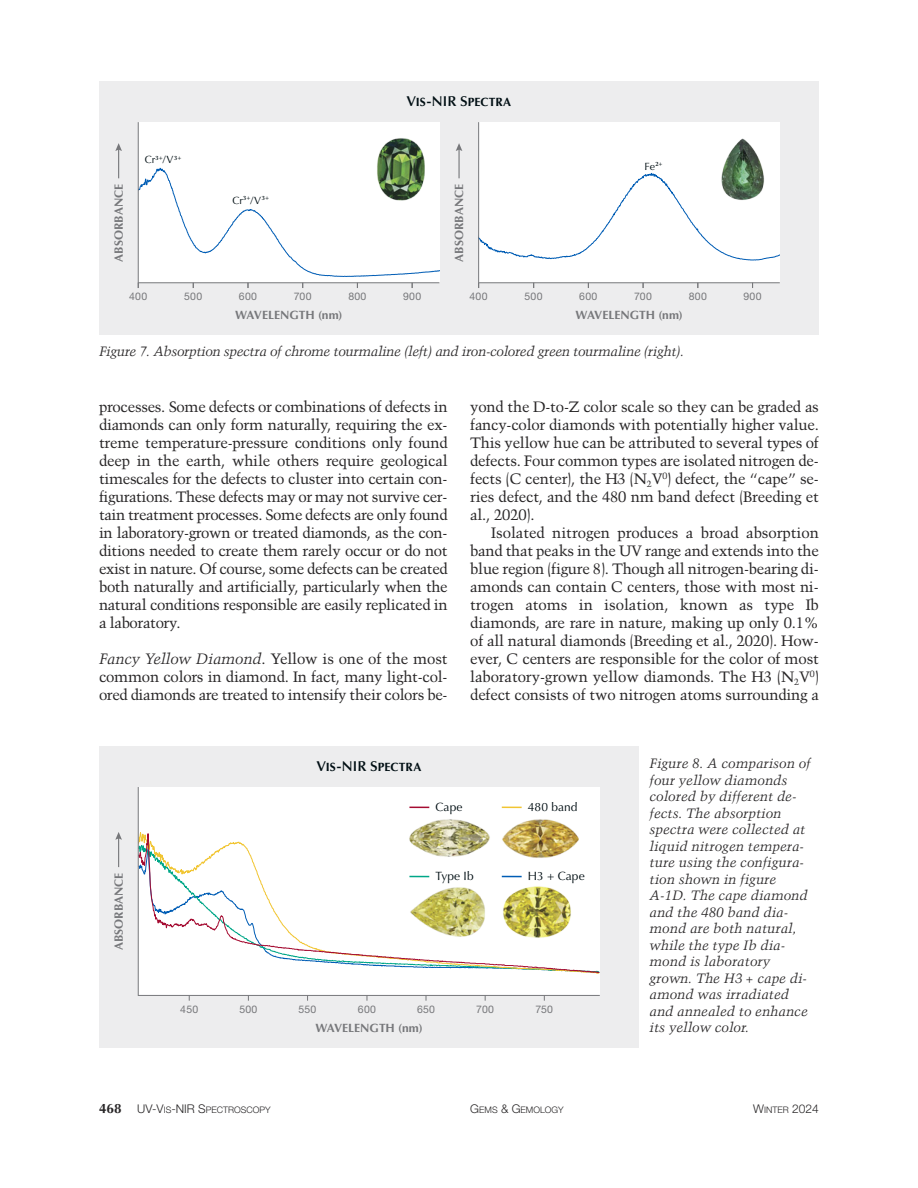
<style>
.page{position:relative;width:918px;height:1188px;background:#fff}
.page>*{position:absolute;margin:0;border:0;box-sizing:border-box;transform-origin:0 0}
.t1{font:15px/18px "Trump Mediaeval LT Std";letter-spacing:-.015em;color:#272526;text-align:justify}
.t2{font:italic 13.5px/16.5px "Trump Mediaeval LT Std";color:#272526}
.t3{font:italic 13.5px "Trump Mediaeval LT Std";letter-spacing:-.025em;color:#272526}
.t4{font:700 13.5px "Optima LT Std";color:#272526}
.t5{font:700 12px "Optima LT Std";letter-spacing:.005em;color:#76777a}
.t6{font:700 12px "Optima LT Std";letter-spacing:.01em;color:#000e13}
.t7{font:12px "Optima LT Std";letter-spacing:.005em;color:#000e13}
.t8{font:300 12px "Helvetica Neue LT Std";color:#272526}
.t9{font:10.5px "Helvetica Neue LT Std";letter-spacing:.03em;color:#76777a}
.t10{font:10.5px "Optima LT Std";color:#000e13}
.t11{font:300 9px "Helvetica Neue LT Std";color:#272526}
.s1{font-family:"Optima LT Pro";font-weight:600;font-size:14.25px}
.s2{font-style:italic}
.s3{font-size:12px}
.s4{font-size:9px}
</style>
<div class="page">
<div style="left:99px;top:746px;width:540px;height:301px;background:#ededee"></div>
<div style="left:138px;top:787px;width:462px;height:208px;background:#fff"></div>
<img style="left:517px;top:819px;width:48px;height:6px">
<img style="left:425px;top:819px;width:50px;height:6px">
<svg style="left:137px;top:825px;width:463px;height:149px"></svg>
<hr style="left:138px;top:787px;width:1px;height:208px;background:#76777a">
<hr style="left:138px;top:995px;width:462px;height:1px;background:#76777a">
<svg style="left:409px;top:807px;width:20px;height:1px"></svg>
<svg style="left:409px;top:876px;width:20px;height:1px"></svg>
<svg style="left:502px;top:876px;width:20px;height:1px"></svg>
<svg style="left:502px;top:807px;width:20px;height:1px"></svg>
<hr style="left:118px;top:837px;width:1px;height:30px;background:#76777a">
<svg style="left:115px;top:832px;width:7px;height:8px"></svg>
<div style="left:99px;top:81px;width:720px;height:253px;background:#ededee"></div>
<div style="left:138px;top:122px;width:301px;height:161px;background:#fff"></div>
<div style="left:479px;top:122px;width:301px;height:161px;background:#fff"></div>
<img style="left:722px;top:138px;width:41px;height:34px">
<img style="left:377px;top:138px;width:47px;height:29px">
<svg style="left:479px;top:172px;width:301px;height:89px"></svg>
<hr style="left:138px;top:122px;width:1px;height:161px;background:#76777a">
<hr style="left:478px;top:122px;width:1px;height:161px;background:#76777a">
<hr style="left:478px;top:282px;width:302px;height:1px;background:#76777a">
<svg style="left:138px;top:167px;width:301px;height:121px"></svg>
<svg style="left:115px;top:143px;width:7px;height:35px"></svg>
<hr style="left:458px;top:149px;width:2px;height:29px;background:#76777a">
<svg style="left:456px;top:143px;width:6px;height:8px"></svg>
<p class="t5" style="left:114px;top:262px;width:79px;rotate:-90deg">ABSORBANCE</p>
<p class="t10" style="left:145px;top:155px;width:38px">Cr<sup>3+</sup>/V<sup>3+</sup></p>
<p class="t10" style="left:232px;top:196px;width:38px">Cr<sup>3+</sup>/V<sup>3+</sup></p>
<p class="t6" style="left:407px;top:98px;width:106px"><span class="s1">V</span>IS<span class="s1">-NIR S</span>PECTRA</p>
<p class="t5" style="left:455px;top:262px;width:79px;rotate:-90deg">ABSORBANCE</p>
<p class="t10" style="left:645px;top:162px;width:20px">Fe<sup>2+</sup></p>
<p class="t9" style="left:129px;top:290px;width:20px">400</p>
<p class="t9" style="left:184px;top:290px;width:20px">500</p>
<p class="t9" style="left:239px;top:290px;width:20px">600</p>
<p class="t9" style="left:294px;top:290px;width:19px">700</p>
<p class="t9" style="left:348px;top:290px;width:20px">800</p>
<p class="t9" style="left:403px;top:290px;width:20px">900</p>
<p class="t9" style="left:470px;top:290px;width:20px">400</p>
<p class="t9" style="left:525px;top:290px;width:20px">500</p>
<p class="t9" style="left:579px;top:290px;width:20px">600</p>
<p class="t9" style="left:634px;top:290px;width:19px">700</p>
<p class="t9" style="left:689px;top:290px;width:20px">800</p>
<p class="t9" style="left:743px;top:290px;width:20px">900</p>
<p class="t5" style="left:235px;top:311px;width:109px">WAVELENGTH (nm)</p>
<p class="t5" style="left:576px;top:311px;width:109px">WAVELENGTH (nm)</p>
<p class="t3" style="left:99px;top:345px;width:587px">Figure 7. Absorption spectra of chrome tourmaline (left) and iron-colored green tourmaline (right).</p>
<p class="t1" style="left:99px;top:399px;width:350px">processes. Some defects or combinations of defects in diamonds can only form naturally, requiring the ex&shy;treme temperature-pressure conditions only found deep in the earth, while others require geological timescales for the defects to cluster into certain con&shy;figurations. These defects may or may not survive cer&shy;tain treatment processes. Some defects are only found in laboratory-grown or treated diamonds, as the con&shy;ditions needed to create them rarely occur or do not exist in nature. Of course, some defects can be created both naturally and artificially, particularly when the natural conditions responsible are easily replicated in a laboratory.</p>
<p class="t1" style="left:99px;top:651px;width:350px"><span class="s2">Fancy Yellow Diamond</span>. Yellow is one of the most common colors in diamond. In fact, many light-col&shy;ored diamonds are treated to intensify their colors be-</p>
<p class="t1" style="left:470px;top:399px;width:350px">yond the D-to-Z color scale so they can be graded as fancy-color diamonds with potentially higher value.<br>This yellow hue can be attributed to several types of defects. Four common types are isolated nitrogen de&shy;fects (C center), the H3 (N<sub>2</sub>V<sup>0</sup>) defect, the “cape” se&shy;ries defect, and the 480 nm band defect (Breeding et al., 2020).</p>
<p class="t1" style="left:470px;top:525px;width:350px;text-indent:21px">Isolated nitrogen produces a broad absorption band that peaks in the UV range and extends into the blue region (figure 8). Though all nitrogen-bearing di&shy;amonds can contain C centers, those with most ni&shy;trogen atoms in isolation, known as type Ib diamonds, are rare in nature, making up only 0.1% of all natural diamonds (Breeding et al., 2020). How&shy;ever, C centers are responsible for the color of most laboratory-grown yellow diamonds. The H3 (N<sub>2</sub>V<sup>0</sup>) defect consists of two nitrogen atoms surrounding a</p>
<p class="t5" style="left:114px;top:950px;width:79px;rotate:-90deg">ABSORBANCE</p>
<p class="t6" style="left:317px;top:763px;width:106px"><span class="s1">V</span>IS<span class="s1">-NIR S</span>PECTRA</p>
<p class="t7" style="left:436px;top:802px;width:28px">Cape</p>
<p class="t7" style="left:528px;top:802px;width:51px">480 band</p>
<p class="t7" style="left:436px;top:871px;width:40px">Type Ib</p>
<p class="t7" style="left:528px;top:871px;width:58px">H3 + Cape</p>
<p class="t9" style="left:180px;top:1003px;width:19px">450</p>
<p class="t9" style="left:239px;top:1003px;width:20px">500</p>
<p class="t9" style="left:299px;top:1003px;width:19px">550</p>
<p class="t9" style="left:358px;top:1003px;width:20px">600</p>
<p class="t9" style="left:417px;top:1003px;width:19px">650</p>
<p class="t9" style="left:476px;top:1003px;width:19px">700</p>
<p class="t9" style="left:536px;top:1003px;width:19px">750</p>
<p class="t5" style="left:315px;top:1024px;width:109px">WAVELENGTH (nm)</p>
<p class="t2" style="left:650px;top:756px;width:163px">Figure 8. A comparison of four yellow diamonds colored by different de&shy;fects. The absorption spectra were collected at liquid nitrogen tempera&shy;ture using the configura&shy;tion shown in figure<br>A-1D. The cape diamond and the 480 band dia&shy;mond are both natural, while the type Ib dia&shy;mond is laboratory grown. The H3 + cape di&shy;amond was irradiated and annealed to enhance its yellow color.</p>
<p class="t4" style="left:99px;top:1102px;width:24px">468</p>
<p class="t11" style="left:137px;top:1104px;width:135px"><span class="s3">UV-V</span>IS<span class="s3">-NIR S</span>PECTROSCOPY</p>
<p class="t11" style="left:470px;top:1104px;width:95px"><span class="s3">G</span>EMS <span class="s3">&amp; G</span>EMOLOGY</p>
<p class="t8" style="left:753px;top:1101px;width:67px">W<span class="s4">INTER</span> 2024</p>
</div>
